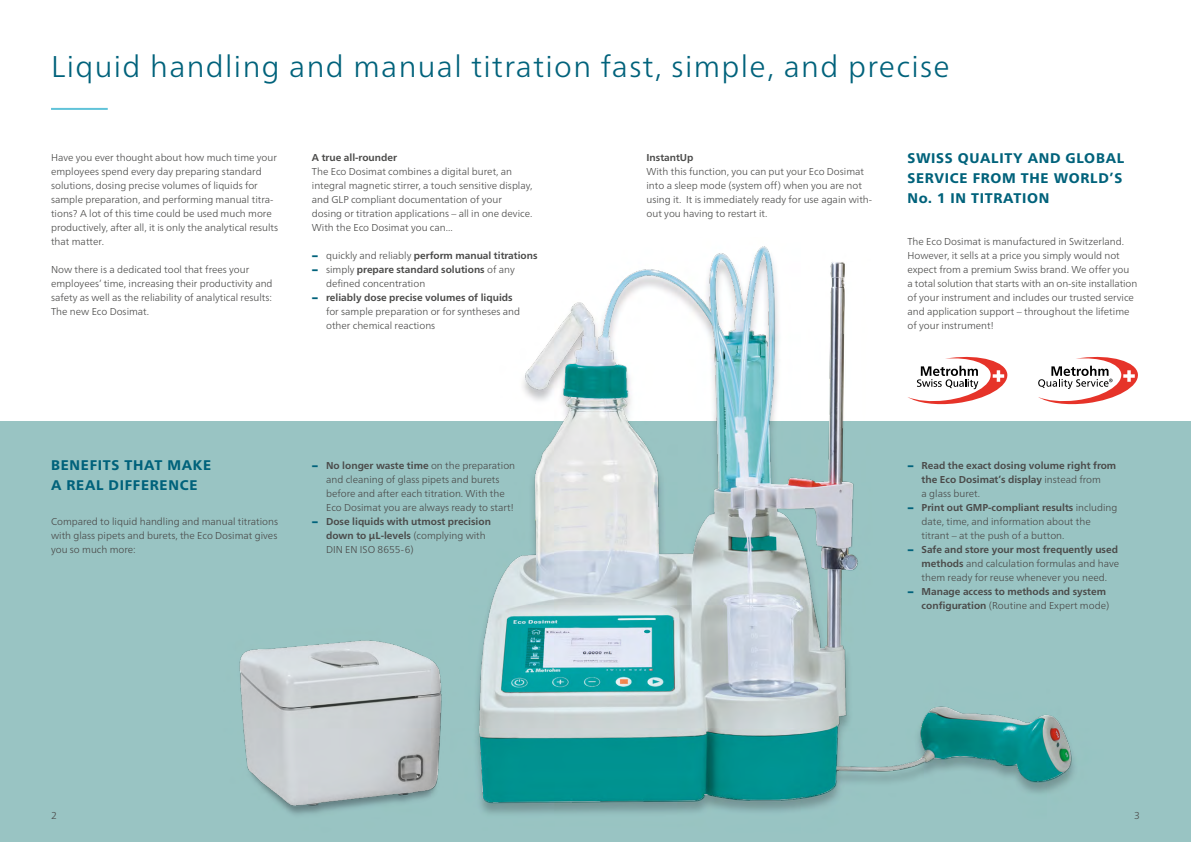
<style>
.page{position:relative;width:1191px;height:842px;background:#fff}
.page>*{position:absolute;margin:0;border:0;box-sizing:border-box;transform-origin:0 0}
.t1{font:300 30px "Neue Frutiger World";letter-spacing:.045em;color:#00627b}
.t2{font:800 14px/20px "Neue Frutiger World";letter-spacing:.05em;color:#00627b}
.t3{font:300 10px/14px "Neue Frutiger World";color:#4a4a49}
.t4{font:700 10px "Neue Frutiger World";color:#4a4a49}
.s1{font-family:"Neue Frutiger World Xtra Blk";font-weight:400;color:#00627b}
.s2{font-weight:300}
.s3{font-weight:700}
</style>
<div class="page">
<div style="left:0;top:421px;width:1191px;height:421px;background:#99c4c3"></div>
<img style="left:239px;top:246px;width:859px;height:569px">
<hr style="left:51px;top:108px;width:57px;height:2px;background:#61c3d9">
<svg style="left:907px;top:357px;width:100px;height:47px"></svg>
<svg style="left:1038px;top:357px;width:100px;height:47px"></svg>
<h1 class="t1" style="left:51px;top:43px;width:900px">Liquid handling and manual titration fast, simple, and precise</h1>
<p class="t3" style="left:51px;top:150px;width:229px">Have you ever thought about how much time your employees spend every day preparing standard solutions, dosing precise volumes of liquids for sample preparation, and performing manual titra&shy;tions? A lot of this time could be used much more productively, after all, it is only the analytical results that matter.</p>
<p class="t3" style="left:51px;top:262px;width:223px">Now there is a dedicated tool that frees your employees’ time, increasing their productivity and safety as well as the reliability of analytical results:<br>The new Eco Dosimat.</p>
<p class="t4" style="left:312px;top:149px;width:87px">A true all-rounder</p>
<p class="t3" style="left:312px;top:164px;width:222px">The Eco Dosimat combines a digital buret, an integral magnetic stirrer, a touch sensitive display, and GLP compliant documentation of your dosing or titration applications – all in one device.<br>With the Eco Dosimat you can...</p>
<p class="t4" style="left:312px;top:247px;width:227px"><span class="s1">−</span> <span class="s2">quickly and reliably</span> perform manual titrations</p>
<p class="t4" style="left:312px;top:261px;width:204px"><span class="s1">−</span> <span class="s2">simply</span> prepare standard solutions <span class="s2">of any</span></p>
<p class="t3" style="left:326px;top:276px;width:101px">defined concentration</p>
<p class="t4" style="left:312px;top:289px;width:202px"><span class="s1">−</span> reliably dose precise volumes of liquids</p>
<p class="t3" style="left:326px;top:304px;width:196px">for sample preparation or for syntheses and</p>
<p class="t3" style="left:326px;top:318px;width:111px">other chemical reactions</p>
<h2 class="t2" style="left:51px;top:456px;width:162px">BENEFITS THAT MAKE<br>A REAL DIFFERENCE</h2>
<p class="t3" style="left:51px;top:514px;width:229px;text-align:justify">Compared to liquid handling and manual titrations with glass pipets and burets, the Eco Dosimat gives you so much more:</p>
<p class="t4" style="left:312px;top:457px;width:205px"><span class="s1">−</span> No longer waste time <span class="s2">on the preparation</span></p>
<p class="t3" style="left:326px;top:472px;width:175px">and cleaning of glass pipets and burets</p>
<p class="t3" style="left:326px;top:486px;width:180px">before and after each titration. With the</p>
<p class="t3" style="left:326px;top:500px;width:189px">Eco Dosimat you are always ready to start!</p>
<p class="t4" style="left:312px;top:513px;width:180px"><span class="s1">−</span> Dose liquids with utmost precision</p>
<p class="t4" style="left:326px;top:527px;width:161px">down to µL-levels <span class="s2">(complying with</span></p>
<p class="t3" style="left:326px;top:542px;width:89px">DIN EN ISO 8655-6)</p>
<p class="t4" style="left:646px;top:149px;width:48px">InstantUp</p>
<p class="t3" style="left:646px;top:164px;width:227px">With this function, you can put your Eco Dosimat into a sleep mode (system off) when you are not using it. It is immediately ready for use again with&shy;out you having to restart it.</p>
<h2 class="t2" style="left:907px;top:148px;width:218px">SWISS QUALITY AND GLOBAL<br>SERVICE FROM THE WORLD’S<br>No. 1 IN TITRATION</h2>
<p class="t3" style="left:907px;top:234px;width:231px">The Eco Dosimat is manufactured in Switzerland.<br>However, it sells at a price you simply would not expect from a premium Swiss brand. We offer you a total solution that starts with an on-site installation of your instrument and includes our trusted service and application support – throughout the lifetime of your instrument!</p>
<p class="t4" style="left:907px;top:457px;width:210px"><span class="s1">−</span> Read the exact dosing volume right from</p>
<p class="t4" style="left:921px;top:471px;width:181px">the Eco Dosimat’s display <span class="s2">instead from</span></p>
<p class="t3" style="left:921px;top:486px;width:60px">a glass buret.</p>
<p class="t4" style="left:907px;top:499px;width:211px"><span class="s1">−</span> Print out GMP-compliant results <span class="s2">including</span></p>
<p class="t3" style="left:921px;top:514px;width:171px">date, time, and information about the</p>
<p class="t3" style="left:921px;top:528px;width:144px">titrant – at the push of a button.</p>
<p class="t4" style="left:907px;top:541px;width:212px"><span class="s1">−</span> Safe and store your most frequently used</p>
<p class="t3" style="left:921px;top:556px;width:199px"><span class="s3">methods</span> and calculation formulas and have</p>
<p class="t3" style="left:921px;top:570px;width:187px">them ready for reuse whenever you need.</p>
<p class="t4" style="left:907px;top:583px;width:200px"><span class="s1">−</span> Manage access to methods and system</p>
<p class="t3" style="left:921px;top:598px;width:189px"><span class="s3">configuration</span> (Routine and Expert mode)</p>
<p class="t3" style="left:51px;top:808px;width:7px">2</p>
<p class="t3" style="left:1134px;top:808px;width:7px">3</p>
</div>
